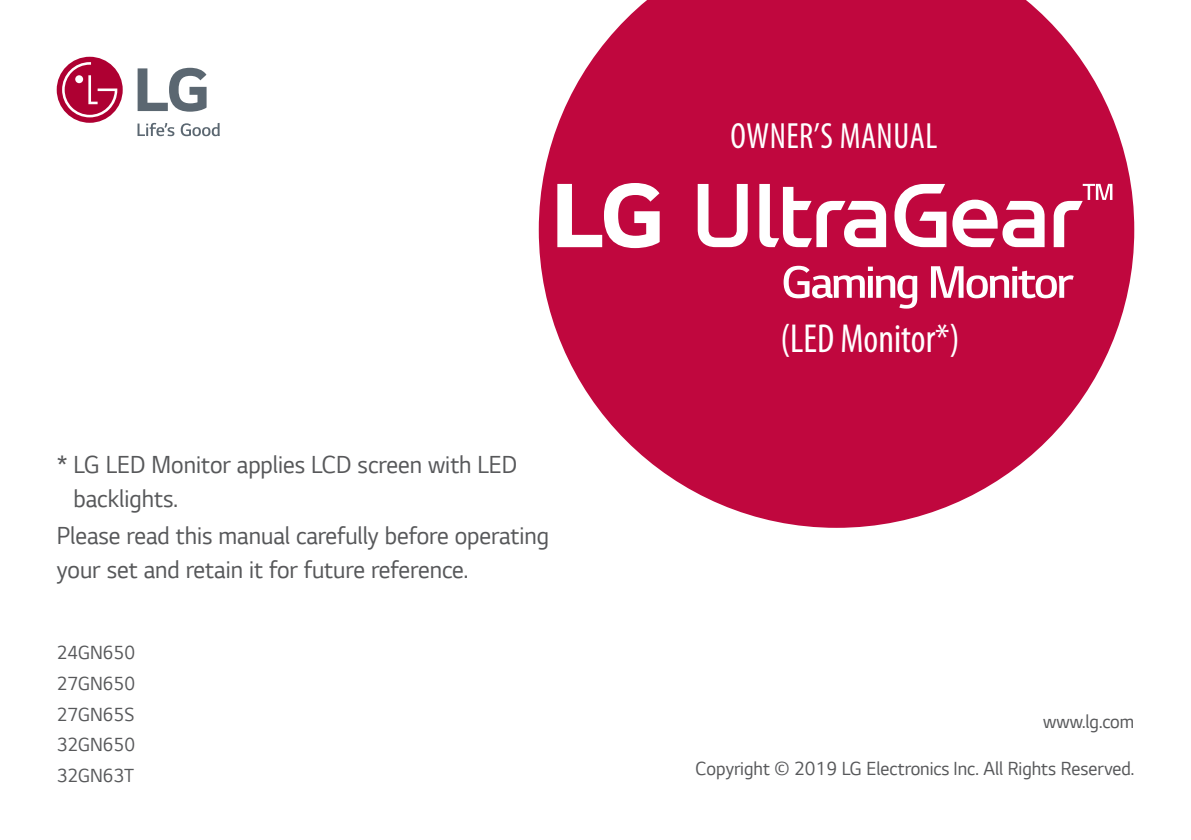
<style>
.page{position:relative;width:1191px;height:840px;background:#fff}
.page>*{position:absolute;margin:0;border:0;box-sizing:border-box;transform-origin:0 0}
.t1{font:condensed 40.6px "Myriad Pro";color:#fff;scale:.95 1}
.t2{font:condensed 36.6px "Myriad Pro";letter-spacing:.015em;color:#fff;scale:.95 1}
.Cover_Body{font:26px/34px "LG Smart";color:#57585a;scale:.95 1}
.Cover_Body_Right{font:20px "LG Smart";color:#57585a;scale:.95 1}
.Cover_Body_Model_Nam{font:20px "LG Smart";color:#57585a;scale:.95 1}
</style>
<div class="page">
<svg style="left:539px;top:0;width:595px;height:527px;fill:#c0073e"></svg>
<div style="left:57px;top:57px;width:66px;height:66px;background:#ae0032;border-radius:50%"></div>
<svg style="left:62px;top:62px;width:55px;height:55px"></svg>
<svg style="left:137px;top:123px;width:37px;height:13px"></svg>
<svg style="left:181px;top:123px;width:39px;height:13px"></svg>
<svg style="left:138px;top:68px;width:69px;height:44px"></svg>
<svg style="left:783px;top:265px;width:134px;height:43px"></svg>
<svg style="left:931px;top:266px;width:142px;height:32px"></svg>
<svg style="left:557px;top:183px;width:102px;height:65px"></svg>
<svg style="left:697px;top:184px;width:50px;height:63px"></svg>
<svg style="left:759px;top:184px;width:127px;height:63px"></svg>
<svg style="left:894px;top:184px;width:52px;height:63px"></svg>
<svg style="left:952px;top:199px;width:92px;height:48px"></svg>
<svg style="left:1053px;top:184px;width:59px;height:63px"></svg>
<p class="Cover_Body" style="left:74px;top:446px;width:468px;text-indent:-17px">* LG LED Monitor applies LCD screen with LED backlights.</p>
<p class="Cover_Body" style="left:57px;top:517px;width:520px">Please read this manual carefully before operating your set and retain it for future reference.</p>
<p class="Cover_Body_Model_Nam" style="left:57px;top:638px;width:84px">24GN650</p>
<p class="Cover_Body_Model_Nam" style="left:57px;top:669px;width:84px">27GN650</p>
<p class="Cover_Body_Model_Nam" style="left:57px;top:700px;width:83px">27GN65S</p>
<p class="Cover_Body_Model_Nam" style="left:57px;top:731px;width:84px">32GN650</p>
<p class="Cover_Body_Model_Nam" style="left:57px;top:762px;width:83px">32GN63T</p>
<p class="t2" style="left:730px;top:114px;width:219px">OWNER’S MANUAL</p>
<p class="t1" style="left:780px;top:313px;width:190px">(LED Monitor*)</p>
<p class="Cover_Body_Right" style="left:1043px;top:707px;width:97px">www.lg.com</p>
<p class="Cover_Body_Right" style="left:695px;top:755px;width:463px">Copyright © 2019 LG Electronics Inc. All Rights Reserved.</p>
</div>
